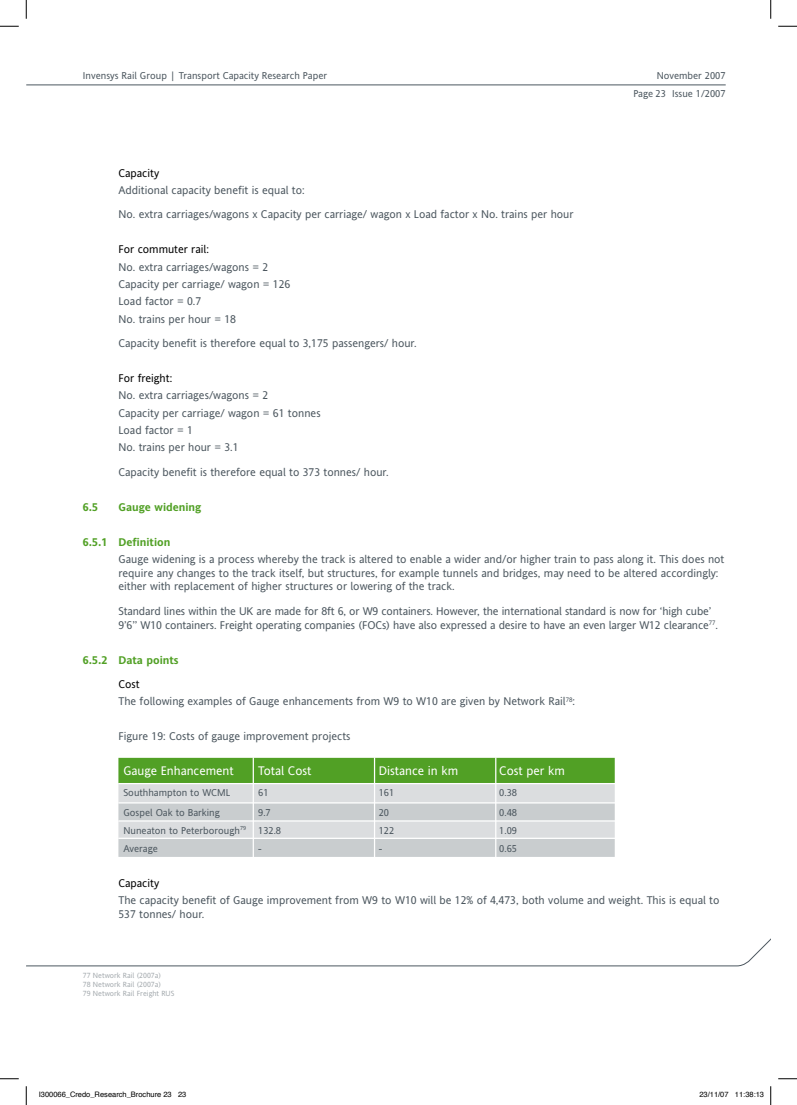
<style>
.page{position:relative;width:797px;height:1105px;background:#fff}
.page>*{position:absolute;margin:0;border:0;box-sizing:border-box;transform-origin:0 0}
.t1{font:12.5px "Invensys Andale";color:#fff}
.t2{font:11.25px/17.2px "Invensys Andale";color:#4c575f}
.t3{font:700 11.25px "Invensys Andale";color:#51a025}
.t4{font:11.25px "Invensys Andale";color:#000}
.t5{font:10px/17.5px "Invensys Andale";color:#4c575f;text-align:right}
.t6{font:7.5px/9px "Invensys Andale";color:#a5abaf}
.t7{font:7.5px "Helvetica";color:#000}
.s1{color:#000}
</style>
<div class="page">
<svg style="left:26px;top:939px;width:744px;height:28px"></svg>
<hr style="left:26px;top:85px;width:699px;height:1px;background:#4c575f">
<svg style="left:118px;top:758px;width:496px;height:99px;background:#b1c7a9"></svg>
<hr style="left:253px;top:757px;width:1px;height:106px;background:#fff">
<hr style="left:374px;top:757px;width:1px;height:106px;background:#fff">
<hr style="left:495px;top:757px;width:1px;height:106px;background:#fff">
<hr style="left:118px;top:783px;width:499px;height:1px;background:#fff">
<hr style="left:118px;top:802px;width:499px;height:1px;background:#fff">
<hr style="left:118px;top:820px;width:499px;height:1px;background:#fff">
<hr style="left:118px;top:838px;width:499px;height:1px;background:#fff">
<svg style="left:0;top:25px;width:19px;height:2px"></svg>
<svg style="left:778px;top:25px;width:19px;height:2px"></svg>
<svg style="left:0;top:1078px;width:19px;height:1px"></svg>
<svg style="left:778px;top:1078px;width:19px;height:1px"></svg>
<svg style="left:25px;top:0;width:2px;height:19px"></svg>
<svg style="left:25px;top:1086px;width:2px;height:19px"></svg>
<svg style="left:770px;top:0;width:1px;height:19px"></svg>
<svg style="left:770px;top:1086px;width:1px;height:19px"></svg>
<p class="t5" style="left:83px;top:67px;width:246px">Invensys Rail Group | Transport Capacity Research Paper</p>
<p class="t5" style="left:633px;top:67px;width:94px">November 2007<br>Page 23 Issue 1/2007</p>
<p class="t4" style="left:118px;top:167px;width:42px">Capacity</p>
<p class="t2" style="left:118px;top:178px;width:457px;line-height:24.4px">Additional capacity benefit is equal to:<br>No. extra carriages/wagons x Capacity per carriage/ wagon x Load factor x No. trains per hour</p>
<p class="t4" style="left:118px;top:243px;width:92px">For commuter rail:</p>
<p class="t2" style="left:118px;top:258px;width:173px">No. extra carriages/wagons = 2<br>Capacity per carriage/ wagon = 126<br>Load factor = 0.7<br>No. trains per hour = 18</p>
<p class="t2" style="left:118px;top:335px;width:300px">Capacity benefit is therefore equal to 3,175 passengers/ hour.</p>
<p class="t4" style="left:118px;top:372px;width:55px">For freight:</p>
<p class="t2" style="left:118px;top:387px;width:204px">No. extra carriages/wagons = 2<br>Capacity per carriage/ wagon = 61 tonnes<br>Load factor = 1<br>No. trains per hour = 3.1</p>
<p class="t2" style="left:118px;top:463px;width:272px">Capacity benefit is therefore equal to 373 tonnes/ hour.</p>
<p class="t3" style="left:83px;top:500px;width:17px">6.5</p>
<p class="t3" style="left:118px;top:500px;width:84px">Gauge widening</p>
<p class="t3" style="left:83px;top:535px;width:89px">6.5.1 Definition</p>
<p class="t2" style="left:118px;top:552px;width:607px;line-height:13.8px">Gauge widening is a process whereby the track is altered to enable a wider and/or higher train to pass along it. This does not require any changes to the track itself, but structures, for example tunnels and bridges, may need to be altered accordingly: either with replacement of higher structures or lowering of the track.</p>
<p class="t2" style="left:118px;top:604px;width:601px;line-height:13.8px">Standard lines within the UK are made for 8ft 6, or W9 containers. However, the international standard is now for ‘high cube’<br>9’6’’ W10 containers. Freight operating companies (FOCs) have also expressed a desire to have an even larger W12 clearance<sup>77</sup>.</p>
<p class="t3" style="left:83px;top:653px;width:97px">6.5.2 Data points</p>
<p class="t2" style="left:118px;top:675px;width:458px"><span class="s1">Cost<br></span>The following examples of Gauge enhancements from W9 to W10 are given by Network Rail<sup>78</sup>:</p>
<p class="t2" style="left:118px;top:728px;width:233px">Figure 19: Costs of gauge improvement projects</p>
<p class="t1" style="left:123px;top:764px;width:112px">Gauge Enhancement</p>
<p class="t1" style="left:258px;top:764px;width:55px">Total Cost</p>
<p class="t1" style="left:378px;top:764px;width:81px">Distance in km</p>
<p class="t1" style="left:499px;top:764px;width:67px">Cost per km</p>
<p class="t5" style="left:123px;top:784px;width:108px">Southhampton to WCML</p>
<p class="t5" style="left:258px;top:784px;width:12px">61</p>
<p class="t5" style="left:378px;top:784px;width:17px">161</p>
<p class="t5" style="left:499px;top:784px;width:19px">0.38</p>
<p class="t5" style="left:123px;top:804px;width:98px">Gospel Oak to Barking</p>
<p class="t5" style="left:258px;top:804px;width:14px">9.7</p>
<p class="t5" style="left:378px;top:804px;width:12px">20</p>
<p class="t5" style="left:499px;top:804px;width:19px">0.48</p>
<p class="t5" style="left:123px;top:821px;width:159px">Nuneaton to Peterborough<sup>79</sup> 132.8</p>
<p class="t5" style="left:378px;top:821px;width:17px">122</p>
<p class="t5" style="left:499px;top:821px;width:19px">1.09</p>
<p class="t5" style="left:123px;top:839px;width:36px">Average</p>
<p class="t5" style="left:258px;top:839px;width:5px">-</p>
<p class="t5" style="left:378px;top:839px;width:5px">-</p>
<p class="t5" style="left:499px;top:839px;width:19px">0.65</p>
<p class="t4" style="left:118px;top:876px;width:42px">Capacity</p>
<p class="t2" style="left:118px;top:893px;width:602px;line-height:13.8px">The capacity benefit of Gauge improvement from W9 to W10 will be 12% of 4,473, both volume and weight. This is equal to<br>537 tonnes/ hour.</p>
<p class="t6" style="left:83px;top:971px;width:93px">77 Network Rail (2007a)<br>78 Network Rail (2007a)<br>79 Network Rail Freight RUS</p>
<p class="t7" style="left:39px;top:1088px;width:149px">I300066_Credo_Research_Brochure 23 23</p>
<p class="t7" style="left:699px;top:1088px;width:66px">23/11/07 11:38:13</p>
</div>
